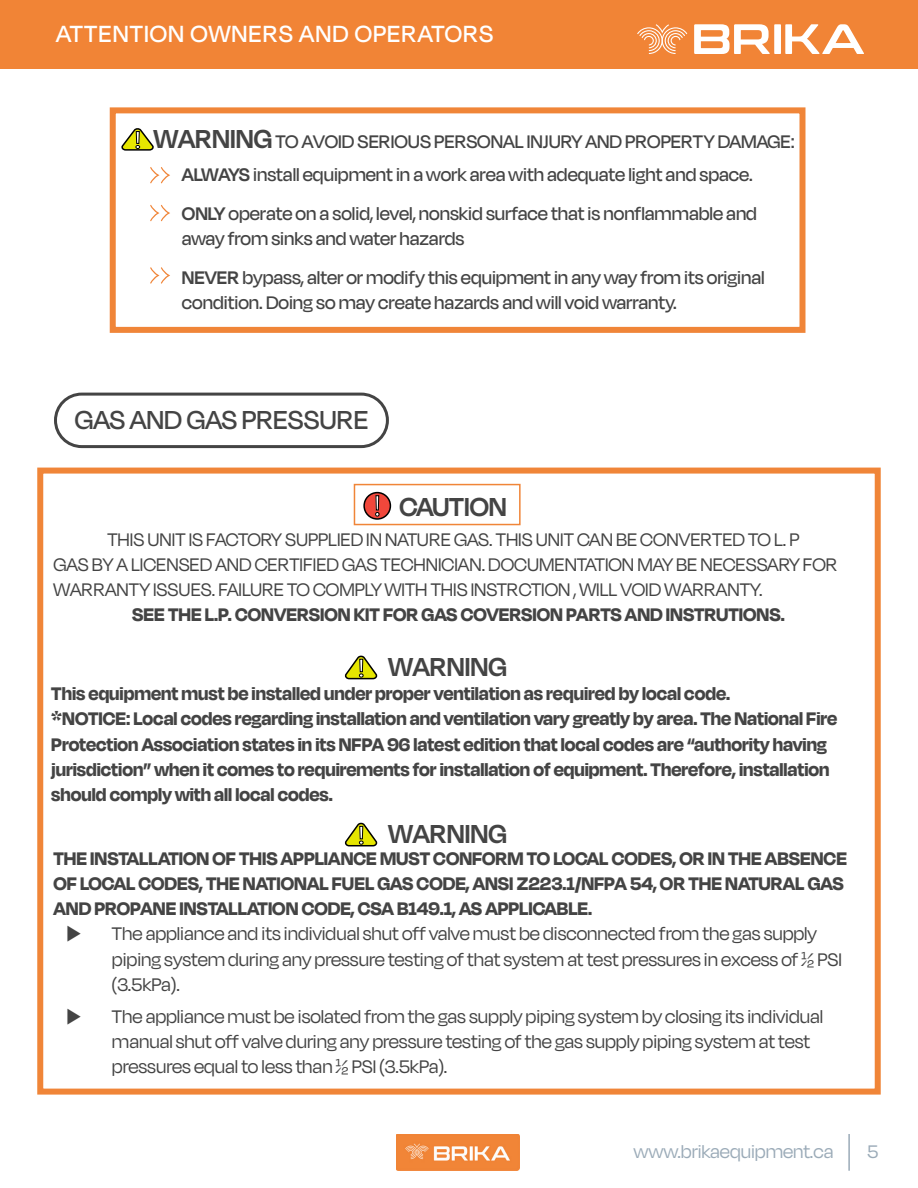
<style>
.page{position:relative;width:918px;height:1188px;background:#fff}
.page>*{position:absolute;margin:0;border:0;box-sizing:border-box;transform-origin:0 0}
.CHAPTER{font:600 30px "Degular Display";color:#444}
.CHAPTER-2{font:500 30px "Degular Display";color:#444}
.t1{font:29.85px "Myriad Pro";color:#fff}
.page_name{font:500 27px "Degular Display";letter-spacing:.04em;color:#fff}
.t2{font:26.1px "Myriad Pro";color:#fff;scale:1.23 1}
.CHAPTER-3{font:700 21px/25.2px "Degular Display";color:#444}
.CHAPTER-4{font:21px/25.2px "Degular Display";color:#444}
.CHAPTER-5{font:500 21px/25.2px "Degular Display";color:#444}
.t3{font:21px "Degular Display";color:#9babb8}
.s1{font-family:"Myriad Pro";font-weight:400;font-size:24.75px;color:#fff}
.s2{font-weight:600;font-size:30px}
.s3{font-weight:600}
</style>
<div class="page">
<div style="left:54px;top:393px;width:335px;height:55px;border:3px solid #444;border-radius:26px"></div>
<div style="left:0;top:0;width:918px;height:68px;background:#f18436"></div>
<div style="left:110px;top:107px;width:696px;height:226px;border:6px solid #f08538"></div>
<svg style="left:121px;top:128px;width:33px;height:23px"></svg>
<svg style="left:150px;top:167px;width:20px;height:16px"></svg>
<svg style="left:150px;top:205px;width:20px;height:16px"></svg>
<svg style="left:150px;top:267px;width:20px;height:17px"></svg>
<div style="left:354px;top:484px;width:167px;height:41px;border:2px solid #f08538"></div>
<div style="left:37px;top:468px;width:844px;height:627px;border:6px solid #f08538"></div>
<svg style="left:345px;top:656px;width:33px;height:24px"></svg>
<svg style="left:345px;top:823px;width:33px;height:24px"></svg>
<div style="left:364px;top:493px;width:26px;height:26px;background:#f0473b;border-radius:50%"></div>
<div style="left:363px;top:492px;width:28px;height:28px;border:2px solid #000;border-radius:50%"></div>
<img style="left:397px;top:1134px;width:123px;height:37px">
<hr style="left:848px;top:1134px;width:2px;height:37px;background:#9babb8">
<svg style="left:694px;top:24px;width:76px;height:30px"></svg>
<div style="left:774px;top:24px;width:7px;height:30px;background:#fff"></div>
<svg style="left:785px;top:24px;width:79px;height:30px"></svg>
<svg style="left:637px;top:24px;width:50px;height:30px"></svg>
<p class="page_name" style="left:56px;top:19px;width:439px">ATTENTION OWNERS AND OPERATORS</p>
<p class="CHAPTER-5" style="left:134px;top:129px;width:662px"><span class="s1">!</span> <span class="s2">WARNING</span> TO AVOID SERIOUS PERSONAL INJURY AND PROPERTY DAMAGE:</p>
<p class="CHAPTER-5" style="left:182px;top:161px;width:572px"><span class="s3">ALWAYS</span> install equipment in a work area with adequate light and space.</p>
<p class="CHAPTER-5" style="left:182px;top:200px;width:577px"><span class="s3">ONLY</span> operate on a solid, level, nonskid surface that is nonflammable and away from sinks and water hazards</p>
<p class="CHAPTER-5" style="left:182px;top:264px;width:584px"><span class="s3">NEVER</span> bypass, alter or modify this equipment in any way from its original condition. Doing so may create hazards and will void warranty.</p>
<p class="CHAPTER-2" style="left:75px;top:402px;width:295px">GAS AND GAS PRESSURE</p>
<h2 class="t1" style="left:374px;top:487px;width:8px">!</h2>
<p class="CHAPTER" style="left:400px;top:489px;width:109px">CAUTION</p>
<p class="CHAPTER-4" style="left:53px;top:526px;width:786px;text-indent:54px">THIS UNIT IS FACTORY SUPPLIED IN NATURE GAS. THIS UNIT CAN BE CONVERTED TO L. P<br>GAS BY A LICENSED AND CERTIFIED GAS TECHNICIAN. DOCUMENTATION MAY BE NECESSARY FOR<br>WARRANTY ISSUES. FAILURE TO COMPLY WITH THIS INSTRCTION , WILL VOID WARRANTY.</p>
<p class="CHAPTER-3" style="left:132px;top:602px;width:654px">SEE THE L.P. CONVERSION KIT FOR GAS COVERSION PARTS AND INSTRUTIONS.</p>
<p class="t2" style="left:358px;top:652px;width:8px">!</p>
<p class="CHAPTER" style="left:388px;top:650px;width:120px">WARNING</p>
<p class="CHAPTER-3" style="left:51px;top:680px;width:680px">This equipment must be installed under proper ventilation as required by local code.</p>
<p class="CHAPTER-3" style="left:51px;top:706px;width:788px">*NOTICE: Local codes regarding installation and ventilation vary greatly by area. The National Fire Protection Association states in its NFPA 96 latest edition that local codes are “authority having jurisdiction” when it comes to requirements for installation of equipment. Therefore, installation should comply with all local codes.</p>
<p class="t2" style="left:358px;top:819px;width:8px">!</p>
<p class="CHAPTER" style="left:388px;top:816px;width:120px">WARNING</p>
<p class="CHAPTER-3" style="left:53px;top:845px;width:795px">THE INSTALLATION OF THIS APPLIANCE MUST CONFORM TO LOCAL CODES, OR IN THE ABSENCE<br>OF LOCAL CODES, THE NATIONAL FUEL GAS CODE, ANSI Z223.1/NFPA 54, OR THE NATURAL GAS<br>AND PROPANE INSTALLATION CODE, CSA B149.1, AS APPLICABLE.</p>
<p class="CHAPTER-4" style="left:64px;top:921px;width:20px">▶</p>
<p class="CHAPTER-4" style="left:112px;top:921px;width:732px">The appliance and its individual shut off valve must be disconnected from the gas supply piping system during any pressure testing of that system at test pressures in excess of ½ PSI (3.5kPa).</p>
<p class="CHAPTER-4" style="left:64px;top:1003px;width:20px">▶</p>
<p class="CHAPTER-4" style="left:112px;top:1003px;width:713px">The appliance must be isolated from the gas supply piping system by closing its individual manual shut off valve during any pressure testing of the gas supply piping system at test pressures equal to less than ½ PSI (3.5kPa).</p>
<p class="t3" style="left:634px;top:1139px;width:201px">www.brikaequipment.ca</p>
<p class="t3" style="left:867px;top:1139px;width:13px">5</p>
</div>
